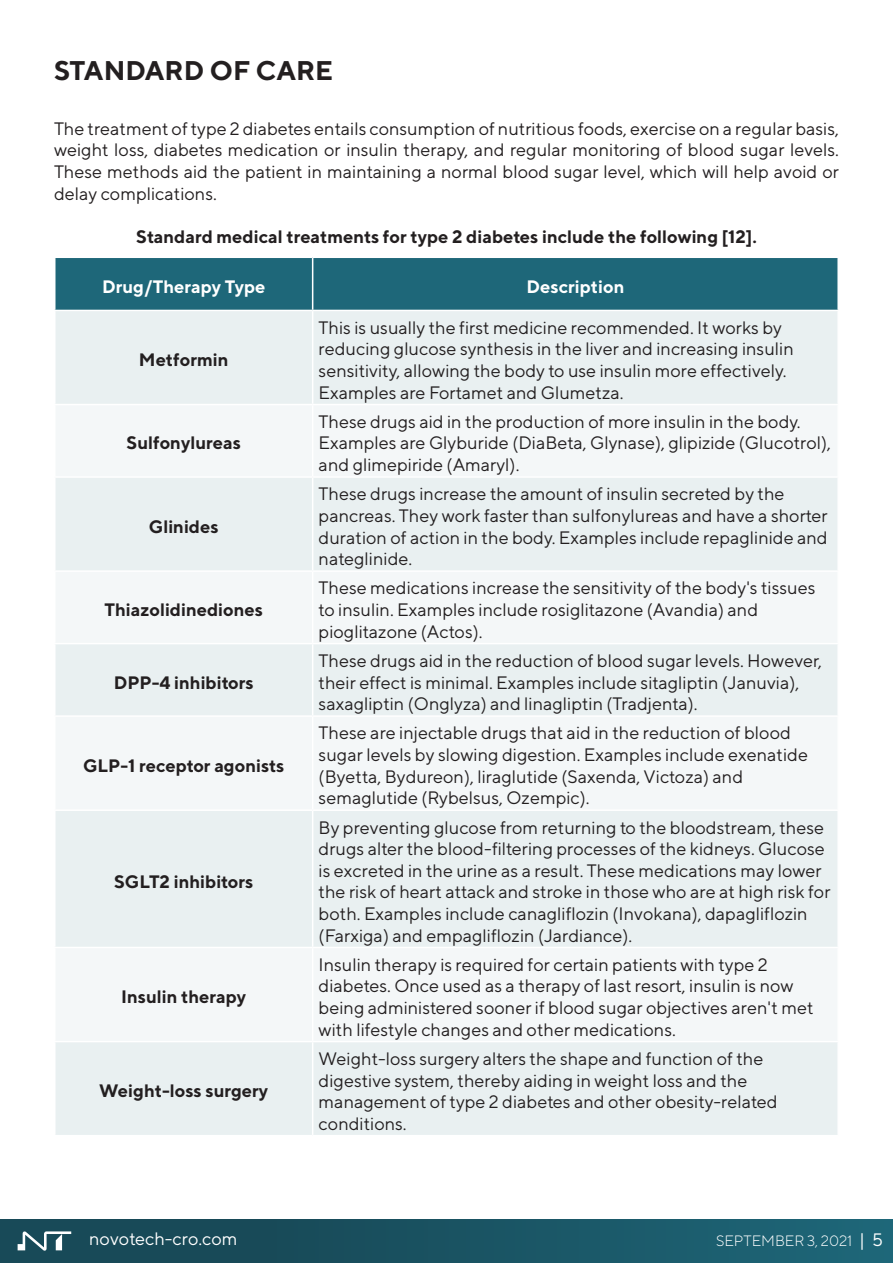
<style>
.page{position:relative;width:893px;height:1263px;background:#fff}
.page>*{position:absolute;margin:0;border:0;box-sizing:border-box;transform-origin:0 0}
.Section_Title{font:700 27px "TT Norms";color:#231f20}
.Body_text{font:18px/21.6px "TT Norms";color:#231f20}
.Body_text-2{font:700 18px "TT Norms";color:#231f20}
.Body_text-3{font:700 18px "TT Norms";color:#fff}
.t1{font:18px "TT Norms";color:#fff}
.t2{font:300 15px "TT Norms";color:#fff}
.s1{font-weight:400;font-size:18px}
</style>
<div class="page">
<div style="left:0;top:1219px;width:893px;height:44px;background:linear-gradient(to right,#174451,#1d6476)"></div>
<svg style="left:18px;top:1231px;width:53px;height:19px"></svg>
<div style="left:56px;top:258px;width:781px;height:52px;background:#1e6779"></div>
<div style="left:56px;top:311px;width:781px;height:824px;background:#e9f0f1"></div>
<svg style="left:56px;top:405px;width:781px;height:636px;fill:#f4f7f8"></svg>
<hr style="left:312px;top:258px;width:1px;height:52px;background:#fff">
<hr style="left:312px;top:311px;width:1px;height:93px;background:#fff">
<hr style="left:54px;top:404px;width:259px;height:1px;background:#fff">
<hr style="left:313px;top:404px;width:526px;height:1px;background:#fff">
<hr style="left:312px;top:405px;width:1px;height:71px;background:#fff">
<hr style="left:54px;top:476px;width:259px;height:2px;background:#fff">
<hr style="left:313px;top:476px;width:526px;height:2px;background:#fff">
<hr style="left:312px;top:478px;width:1px;height:92px;background:#fff">
<hr style="left:54px;top:570px;width:259px;height:2px;background:#fff">
<hr style="left:313px;top:570px;width:526px;height:2px;background:#fff">
<hr style="left:312px;top:572px;width:1px;height:71px;background:#fff">
<hr style="left:54px;top:643px;width:259px;height:1px;background:#fff">
<hr style="left:313px;top:643px;width:526px;height:1px;background:#fff">
<hr style="left:312px;top:644px;width:1px;height:71px;background:#fff">
<hr style="left:54px;top:715px;width:259px;height:2px;background:#fff">
<hr style="left:313px;top:715px;width:526px;height:2px;background:#fff">
<hr style="left:312px;top:717px;width:1px;height:92px;background:#fff">
<hr style="left:54px;top:809px;width:259px;height:2px;background:#fff">
<hr style="left:313px;top:809px;width:526px;height:2px;background:#fff">
<hr style="left:312px;top:811px;width:1px;height:136px;background:#fff">
<hr style="left:54px;top:947px;width:259px;height:1px;background:#fff">
<hr style="left:313px;top:947px;width:526px;height:1px;background:#fff">
<hr style="left:312px;top:948px;width:1px;height:93px;background:#fff">
<hr style="left:54px;top:1041px;width:259px;height:1px;background:#fff">
<hr style="left:313px;top:1041px;width:526px;height:1px;background:#fff">
<hr style="left:312px;top:1042px;width:1px;height:93px;background:#fff">
<p class="Section_Title" style="left:54px;top:53px;width:281px">STANDARD OF CARE</p>
<p class="Body_text" style="left:54px;top:117px;width:786px;text-align:justify">The treatment of type 2 diabetes entails consumption of nutritious foods, exercise on a regular basis, weight loss, diabetes medication or insulin therapy, and regular monitoring of blood sugar levels.<br>These methods aid the patient in maintaining a normal blood sugar level, which will help avoid or delay complications.</p>
<p class="Body_text-2" style="left:136px;top:225px;width:622px">Standard medical treatments for type 2 diabetes include the following [12].</p>
<p class="Body_text-3" style="left:102px;top:275px;width:165px">Drug/Therapy Type</p>
<p class="Body_text-3" style="left:527px;top:275px;width:99px">Description</p>
<p class="Body_text-2" style="left:139px;top:348px;width:91px">Metformin</p>
<p class="Body_text-2" style="left:127px;top:432px;width:116px">Sulfonylureas</p>
<p class="Body_text-2" style="left:149px;top:515px;width:71px">Glinides</p>
<p class="Body_text-2" style="left:104px;top:598px;width:160px">Thiazolidinediones</p>
<p class="Body_text-2" style="left:114px;top:671px;width:142px">DPP-4 inhibitors</p>
<p class="Body_text-2" style="left:83px;top:754px;width:203px">GLP-1 receptor agonists</p>
<p class="Body_text-2" style="left:114px;top:870px;width:141px">SGLT2 inhibitors</p>
<p class="Body_text-2" style="left:121px;top:985px;width:127px">Insulin therapy</p>
<p class="Body_text-2" style="left:99px;top:1080px;width:170px">Weight-loss surgery</p>
<p class="Body_text" style="left:319px;top:316px;width:477px">This is usually the first medicine recommended. It works by reducing glucose synthesis in the liver and increasing insulin sensitivity, allowing the body to use insulin more effectively.<br>Examples are Fortamet and Glumetza.</p>
<p class="Body_text" style="left:319px;top:410px;width:514px">These drugs aid in the production of more insulin in the body.<br>Examples are Glyburide (DiaBeta, Glynase), glipizide (Glucotrol), and glimepiride (Amaryl).</p>
<p class="Body_text" style="left:319px;top:483px;width:511px">These drugs increase the amount of insulin secreted by the pancreas. They work faster than sulfonylureas and have a shorter duration of action in the body. Examples include repaglinide and nateglinide.</p>
<p class="Body_text" style="left:319px;top:577px;width:498px">These medications increase the sensitivity of the body's tissues to insulin. Examples include rosiglitazone (Avandia) and pioglitazone (Actos).</p>
<p class="Body_text" style="left:319px;top:649px;width:505px">These drugs aid in the reduction of blood sugar levels. However, their effect is minimal. Examples include sitagliptin (Januvia), saxagliptin (Onglyza) and linagliptin (Tradjenta).</p>
<p class="Body_text" style="left:319px;top:722px;width:491px">These are injectable drugs that aid in the reduction of blood sugar levels by slowing digestion. Examples include exenatide (Byetta, Bydureon), liraglutide (Saxenda, Victoza) and semaglutide (Rybelsus, Ozempic).</p>
<p class="Body_text" style="left:319px;top:816px;width:513px">By preventing glucose from returning to the bloodstream, these drugs alter the blood-filtering processes of the kidneys. Glucose is excreted in the urine as a result. These medications may lower the risk of heart attack and stroke in those who are at high risk for both. Examples include canagliflozin (Invokana), dapagliflozin (Farxiga) and empagliflozin (Jardiance).</p>
<p class="Body_text" style="left:319px;top:953px;width:496px">Insulin therapy is required for certain patients with type 2 diabetes. Once used as a therapy of last resort, insulin is now being administered sooner if blood sugar objectives aren't met with lifestyle changes and other medications.</p>
<p class="Body_text" style="left:319px;top:1047px;width:460px">Weight-loss surgery alters the shape and function of the digestive system, thereby aiding in weight loss and the management of type 2 diabetes and other obesity-related conditions.</p>
<p class="t1" style="left:89px;top:1227px;width:150px">novotech-cro.com</p>
<p class="t2" style="left:716px;top:1231px;width:168px">SEPTEMBER 3, 2021 <span class="s1">| 5</span></p>
</div>
